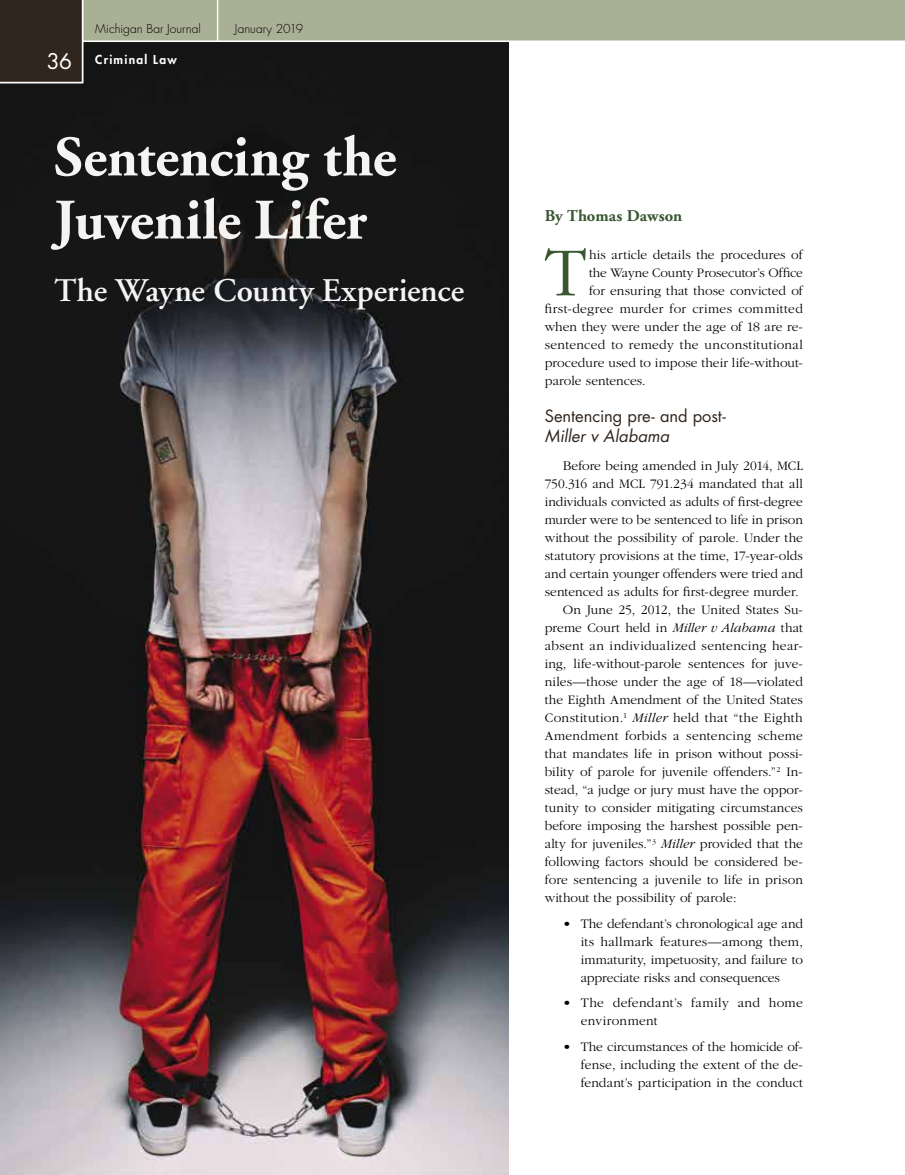
<style>
.page{position:relative;width:905px;height:1175px;background:#fff}
.page>*{position:absolute;margin:0;border:0;box-sizing:border-box;transform-origin:0 0}
.t1{font:300 71.25px "Garamond";color:#395731}
.t2{font:700 57px/63px "Adobe Garamond";letter-spacing:-.005em;color:#f6f4f3}
.t3{font:600 33px "Adobe Garamond";letter-spacing:-.005em;color:#f6f4f3}
.t4{font:21px "Futura";color:#fff}
.t5{font:16.5px "Futura";letter-spacing:-.005em;color:#31261e}
.t6{font:700 16.5px "Adobe Garamond";color:#395731}
.t7{font:italic 16.5px "Futura";color:#31261e}
.t8{font:300 13.5px/18px "Garamond";letter-spacing:.005em;color:#000;text-align:justify}
.t9{font:300 13.5px "Garamond";letter-spacing:.025em;color:#000}
.t10{font:300 12px "Futura";color:#000}
.t11{font:800 12px "Futura";letter-spacing:.105em;color:#fff}
.s1{font-style:italic}
</style>
<div class="page">
<img style="left:0;top:84px;width:508px;height:1090px">
<svg style="left:0;top:0;width:904px;height:84px"></svg>
<h3 class="t4" style="left:47px;top:47px;width:27px">36</h3>
<p class="t10" style="left:95px;top:21px;width:107px">Michigan Bar Journal</p>
<p class="t10" style="left:235px;top:21px;width:70px">January 2019</p>
<p class="t11" style="left:95px;top:51px;width:83px">Criminal Law</p>
<h2 class="t2" style="left:54px;top:127px;width:344px">Sentencing the<br>Juvenile Lifer</h2>
<h3 class="t3" style="left:54px;top:273px;width:412px">The Wayne County Experience</h3>
<p class="t6" style="left:544px;top:206px;width:139px">By Thomas Dawson</p>
<h1 class="t1" style="left:544px;top:235px;width:43px">T</h1>
<p class="t8" style="left:589px;top:246px;width:215px">his article details the procedures of</p>
<p class="t8" style="left:589px;top:264px;width:215px">the Wayne County Prosecutor’s Office</p>
<p class="t8" style="left:589px;top:282px;width:215px">for ensuring that those convicted of</p>
<p class="t9" style="left:545px;top:302px;width:260px">first-degree murder for crimes committed</p>
<p class="t8" style="left:545px;top:318px;width:259px">when they were under the age of 18 are re-</p>
<p class="t9" style="left:545px;top:338px;width:260px">sentenced to remedy the unconstitutional</p>
<p class="t8" style="left:545px;top:354px;width:260px">procedure used to impose their life-without-</p>
<p class="t8" style="left:545px;top:372px;width:102px">parole sentences.</p>
<p class="t5" style="left:544px;top:404px;width:182px">Sentencing pre- and post-</p>
<p class="t7" style="left:544px;top:424px;width:126px">Miller v Alabama</p>
<p class="t8" style="left:562px;top:457px;width:241px">Before being amended in July 2014, MCL</p>
<p class="t8" style="left:545px;top:475px;width:260px">750.316 and MCL 791.234 mandated that all</p>
<p class="t8" style="left:545px;top:493px;width:259px">individuals convicted as adults of first-degree</p>
<p class="t8" style="left:545px;top:511px;width:260px">murder were to be sentenced to life in prison</p>
<p class="t8" style="left:545px;top:529px;width:260px">without the possibility of parole. Under the</p>
<p class="t8" style="left:545px;top:547px;width:260px">statutory provisions at the time, 17-year-olds</p>
<p class="t8" style="left:545px;top:565px;width:260px">and certain younger offenders were tried and</p>
<p class="t8" style="left:545px;top:583px;width:255px">sentenced as adults for first-degree murder.</p>
<p class="t8" style="left:562px;top:601px;width:242px">On June 25, 2012, the United States Su-</p>
<p class="t8" style="left:545px;top:619px;width:259px">preme Court held in <span class="s1">Miller v Alabama</span> that</p>
<p class="t9" style="left:545px;top:638px;width:259px">absent an individualized sentencing hear-</p>
<p class="t8" style="left:545px;top:655px;width:259px">ing, life-without-parole sentences for juve-</p>
<p class="t8" style="left:545px;top:673px;width:260px">niles—those under the age of 18—violated</p>
<p class="t8" style="left:545px;top:691px;width:260px">the Eighth Amendment of the United States</p>
<p class="t9" style="left:544px;top:711px;width:259px">Constitution.<sup>1</sup> <span class="s1">Miller</span> held that “the Eighth</p>
<p class="t8" style="left:544px;top:727px;width:259px">Amendment forbids a sentencing scheme</p>
<p class="t8" style="left:544px;top:745px;width:259px">that mandates life in prison without possi-</p>
<p class="t8" style="left:544px;top:763px;width:260px">bility of parole for juvenile offenders.”<sup>2</sup> In-</p>
<p class="t8" style="left:545px;top:781px;width:259px">stead, “a judge or jury must have the oppor-</p>
<p class="t8" style="left:545px;top:799px;width:259px">tunity to consider mitigating circumstances</p>
<p class="t8" style="left:545px;top:817px;width:259px">before imposing the harshest possible pen-</p>
<p class="t8" style="left:545px;top:835px;width:259px">alty for juveniles.”<sup>3</sup> <span class="s1">Miller</span> provided that the</p>
<p class="t8" style="left:544px;top:853px;width:259px">following factors should be considered be-</p>
<p class="t8" style="left:544px;top:871px;width:260px">fore sentencing a juvenile to life in prison</p>
<p class="t8" style="left:544px;top:889px;width:193px">without the possibility of parole:</p>
<p class="t8" style="left:580px;top:914px;width:224px;text-indent:-18px">• The defendant’s chronological age and its hallmark features—among them, immaturity, impetuosity, and failure to appreciate risks and consequences</p>
<p class="t8" style="left:580px;top:994px;width:224px;text-indent:-18px">• The defendant’s family and home environment</p>
<p class="t8" style="left:580px;top:1037px;width:223px;text-indent:-18px">• The circumstances of the homicide of&shy;fense, including the extent of the de&shy;fendant’s participation in the conduct</p>
</div>
